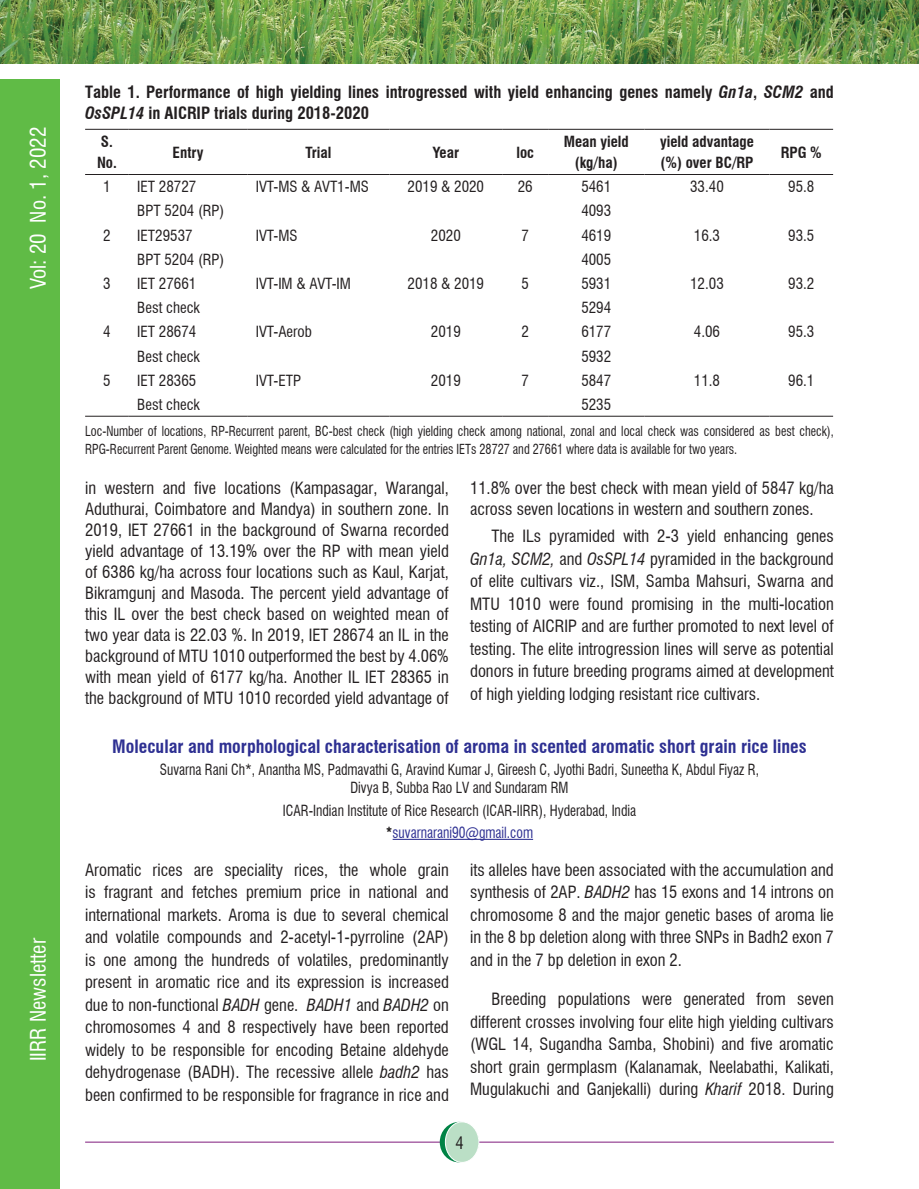
<style>
.page{position:relative;width:919px;height:1189px;background:#fff}
.page>*{position:absolute;margin:0;border:0;box-sizing:border-box;transform-origin:0 0}
.t1{font:condensed 21px "Swiss 721 BT";color:#fff}
.t2{font:700 condensed 18px "Swiss 721 BT";color:#2e3092}
.t3{font:condensed 16.5px/22.5px "Swiss 721 BT";color:#231f20;text-align:justify}
.t4{font:700 condensed 16.5px/21px "Swiss 721 BT";color:#231f20}
.t5{font:condensed 15px "Swiss 721 BT";color:#231f20}
.t6{font:condensed 15px/18px "Swiss 721 BT";color:#231f20;text-align:center;scale:.9 1}
.t7{font:700 condensed 15px/21px "Swiss 721 BT";color:#231f20}
.t8{font:condensed 15px "Swiss 721 BT";color:#2e3092;scale:.9 1}
.t9{font:condensed 13.5px/18px "Swiss 721 BT";color:#231f20;scale:.9 1}
.s1{font-style:italic}
.s2{font-weight:700;color:#231f20}
</style>
<div class="page">
<div style="left:0;top:79px;width:60px;height:1109px;background:#60bb46"></div>
<img style="left:0;top:0;width:918px;height:63px">
<hr style="left:85px;top:1141px;width:748px;height:1px;background:#7f1b7d">
<svg style="left:439px;top:1121px;width:39px;height:40px"></svg>
<div style="left:445px;top:1121px;width:33px;height:40px;background:#bbdfc6;border-radius:50%"></div>
<div style="left:445px;top:1121px;width:34px;height:41px;border:1px solid #fff;border-radius:50%"></div>
<hr style="left:85px;top:129px;width:44px;height:1px;background:#231f20">
<hr style="left:129px;top:129px;width:118px;height:1px;background:#231f20">
<hr style="left:247px;top:129px;width:142px;height:1px;background:#231f20">
<hr style="left:389px;top:129px;width:113px;height:1px;background:#231f20">
<hr style="left:502px;top:129px;width:46px;height:1px;background:#231f20">
<hr style="left:548px;top:129px;width:96px;height:1px;background:#231f20">
<hr style="left:644px;top:129px;width:125px;height:1px;background:#231f20">
<hr style="left:769px;top:129px;width:63px;height:1px;background:#231f20">
<hr style="left:85px;top:174px;width:44px;height:1px;background:#231f20">
<hr style="left:129px;top:174px;width:118px;height:1px;background:#231f20">
<hr style="left:247px;top:174px;width:142px;height:1px;background:#231f20">
<hr style="left:389px;top:174px;width:113px;height:1px;background:#231f20">
<hr style="left:502px;top:174px;width:46px;height:1px;background:#231f20">
<hr style="left:548px;top:174px;width:96px;height:1px;background:#231f20">
<hr style="left:644px;top:174px;width:125px;height:1px;background:#231f20">
<hr style="left:769px;top:174px;width:63px;height:1px;background:#231f20">
<hr style="left:247px;top:416px;width:142px;height:1px;background:#231f20">
<hr style="left:389px;top:416px;width:113px;height:1px;background:#231f20">
<hr style="left:502px;top:416px;width:46px;height:1px;background:#231f20">
<hr style="left:85px;top:416px;width:44px;height:1px;background:#231f20">
<hr style="left:129px;top:416px;width:118px;height:1px;background:#231f20">
<hr style="left:548px;top:416px;width:96px;height:1px;background:#231f20">
<hr style="left:644px;top:416px;width:125px;height:1px;background:#231f20">
<hr style="left:769px;top:416px;width:63px;height:1px;background:#231f20">
<hr style="left:392px;top:838px;width:141px;height:1px;background:#2e3092">
<p class="t1" style="left:25px;top:289px;width:163px;rotate:-90deg">Vol: 20 No. 1, 2022</p>
<p class="t1" style="left:25px;top:1060px;width:124px;rotate:-90deg">IIRR Newsletter</p>
<p class="t4" style="left:85px;top:81px;width:749px">Table 1. Performance of high yielding lines introgressed with yield enhancing genes namely <span class="s1">Gn1a</span>, <span class="s1">SCM2</span> and<br><span class="s1">OsSPL14</span> in AICRIP trials during 2018-2020</p>
<p class="t7" style="left:97px;top:131px;width:21px">S.<br>No.</p>
<p class="t7" style="left:172px;top:142px;width:32px">Entry</p>
<p class="t7" style="left:305px;top:142px;width:27px">Trial</p>
<p class="t7" style="left:432px;top:142px;width:28px">Year</p>
<p class="t7" style="left:516px;top:142px;width:19px">loc</p>
<p class="t7" style="left:563px;top:131px;width:67px;text-align:center">Mean yield (kg/ha)</p>
<p class="t7" style="left:659px;top:131px;width:95px">yield advantage (%) over BC/RP</p>
<p class="t7" style="left:780px;top:142px;width:42px">RPG %</p>
<p class="t5" style="left:103px;top:178px;width:9px">1</p>
<p class="t5" style="left:137px;top:178px;width:61px">IET 28727</p>
<p class="t5" style="left:256px;top:178px;width:114px">IVT-MS &amp; AVT1-MS</p>
<p class="t5" style="left:407px;top:178px;width:78px">2019 &amp; 2020</p>
<p class="t5" style="left:517px;top:178px;width:16px">26</p>
<p class="t5" style="left:581px;top:178px;width:31px">5461</p>
<p class="t5" style="left:689px;top:178px;width:35px">33.40</p>
<p class="t5" style="left:787px;top:178px;width:28px">95.8</p>
<p class="t5" style="left:137px;top:202px;width:88px">BPT 5204 (RP)</p>
<p class="t5" style="left:581px;top:202px;width:31px">4093</p>
<p class="t5" style="left:103px;top:226px;width:9px">2</p>
<p class="t5" style="left:137px;top:226px;width:57px">IET29537</p>
<p class="t5" style="left:256px;top:226px;width:43px">IVT-MS</p>
<p class="t5" style="left:430px;top:226px;width:31px">2020</p>
<p class="t5" style="left:521px;top:226px;width:9px">7</p>
<p class="t5" style="left:581px;top:226px;width:31px">4619</p>
<p class="t5" style="left:693px;top:226px;width:28px">16.3</p>
<p class="t5" style="left:787px;top:226px;width:28px">93.5</p>
<p class="t5" style="left:137px;top:250px;width:88px">BPT 5204 (RP)</p>
<p class="t5" style="left:581px;top:250px;width:31px">4005</p>
<p class="t5" style="left:103px;top:274px;width:9px">3</p>
<p class="t5" style="left:137px;top:274px;width:61px">IET 27661</p>
<p class="t5" style="left:256px;top:274px;width:97px">IVT-IM &amp; AVT-IM</p>
<p class="t5" style="left:407px;top:274px;width:78px">2018 &amp; 2019</p>
<p class="t5" style="left:521px;top:274px;width:9px">5</p>
<p class="t5" style="left:581px;top:274px;width:31px">5931</p>
<p class="t5" style="left:689px;top:274px;width:35px">12.03</p>
<p class="t5" style="left:787px;top:274px;width:28px">93.2</p>
<p class="t5" style="left:137px;top:298px;width:64px">Best check</p>
<p class="t5" style="left:581px;top:298px;width:31px">5294</p>
<p class="t5" style="left:103px;top:323px;width:9px">4</p>
<p class="t5" style="left:137px;top:323px;width:61px">IET 28674</p>
<p class="t5" style="left:256px;top:323px;width:58px">IVT-Aerob</p>
<p class="t5" style="left:430px;top:323px;width:31px">2019</p>
<p class="t5" style="left:521px;top:323px;width:9px">2</p>
<p class="t5" style="left:581px;top:323px;width:31px">6177</p>
<p class="t5" style="left:693px;top:323px;width:28px">4.06</p>
<p class="t5" style="left:787px;top:323px;width:28px">95.3</p>
<p class="t5" style="left:137px;top:347px;width:64px">Best check</p>
<p class="t5" style="left:581px;top:347px;width:31px">5932</p>
<p class="t5" style="left:103px;top:371px;width:9px">5</p>
<p class="t5" style="left:137px;top:371px;width:61px">IET 28365</p>
<p class="t5" style="left:256px;top:371px;width:47px">IVT-ETP</p>
<p class="t5" style="left:430px;top:371px;width:31px">2019</p>
<p class="t5" style="left:521px;top:371px;width:9px">7</p>
<p class="t5" style="left:581px;top:371px;width:31px">5847</p>
<p class="t5" style="left:693px;top:371px;width:28px">11.8</p>
<p class="t5" style="left:787px;top:371px;width:28px">96.1</p>
<p class="t5" style="left:137px;top:395px;width:64px">Best check</p>
<p class="t5" style="left:581px;top:395px;width:31px">5235</p>
<p class="t9" style="left:85px;top:422px;width:833px">Loc-Number of locations, RP-Recurrent parent, BC-best check (high yielding check among national, zonal and local check was considered as best check),<br>RPG-Recurrent Parent Genome. Weighted means were calculated for the entries IETs 28727 and 27661 where data is available for two years.</p>
<p class="t3" style="left:85px;top:477px;width:365px;line-height:21px">in western and five locations (Kampasagar, Warangal, Aduthurai, Coimbatore and Mandya) in southern zone. In 2019, IET 27661 in the background of Swarna recorded yield advantage of 13.19% over the RP with mean yield of 6386 kg/ha across four locations such as Kaul, Karjat, Bikramgunj and Masoda. The percent yield advantage of this IL over the best check based on weighted mean of two year data is 22.03 %. In 2019, IET 28674 an IL in the background of MTU 1010 outperformed the best by 4.06% with mean yield of 6177 kg/ha. Another IL IET 28365 in the background of MTU 1010 recorded yield advantage of</p>
<p class="t3" style="left:470px;top:477px;width:365px;line-height:21px">11.8% over the best check with mean yield of 5847 kg/ha across seven locations in western and southern zones.</p>
<p class="t3" style="left:470px;top:524px;width:365px;text-indent:21px">The ILs pyramided with 2-3 yield enhancing genes <span class="s1">Gn1a, SCM2,</span> and <span class="s1">OsSPL14</span> pyramided in the background of elite cultivars viz., ISM, Samba Mahsuri, Swarna and MTU 1010 were found promising in the multi-location testing of AICRIP and are further promoted to next level of testing. The elite introgression lines will serve as potential donors in future breeding programs aimed at development of high yielding lodging resistant rice cultivars.</p>
<p class="t2" style="left:112px;top:735px;width:695px">Molecular and morphological characterisation of aroma in scented aromatic short grain rice lines</p>
<p class="t6" style="left:160px;top:760px;width:667px">Suvarna Rani Ch*, Anantha MS, Padmavathi G, Aravind Kumar J, Gireesh C, Jyothi Badri, Suneetha K, Abdul Fiyaz R,<br>Divya B, Subba Rao LV and Sundaram RM</p>
<p class="t6" style="left:283px;top:801px;width:394px">ICAR-Indian Institute of Rice Research (ICAR-IIRR), Hyderabad, India</p>
<p class="t8" style="left:385px;top:823px;width:165px"><span class="s2">*</span>suvarnarani90@gmail.com</p>
<p class="t3" style="left:470px;top:858px;width:365px">its alleles have been associated with the accumulation and synthesis of 2AP. <span class="s1">BADH2</span> has 15 exons and 14 introns on chromosome 8 and the major genetic bases of aroma lie in the 8 bp deletion along with three SNPs in Badh2 exon 7 and in the 7 bp deletion in exon 2.</p>
<p class="t3" style="left:470px;top:987px;width:365px;text-indent:21px">Breeding populations were generated from seven different crosses involving four elite high yielding cultivars (WGL 14, Sugandha Samba, Shobini) and five aromatic short grain germplasm (Kalanamak, Neelabathi, Kalikati, Mugulakuchi and Ganjekalli) during <span class="s1">Kharif</span> 2018. During</p>
<p class="t3" style="left:85px;top:858px;width:365px">Aromatic rices are speciality rices, the whole grain is fragrant and fetches premium price in national and international markets. Aroma is due to several chemical and volatile compounds and 2-acetyl-1-pyrroline (2AP) is one among the hundreds of volatiles, predominantly present in aromatic rice and its expression is increased due to non-functional <span class="s1">BADH</span> gene. <span class="s1">BADH1</span> and <span class="s1">BADH2</span> on chromosomes 4 and 8 respectively have been reported widely to be responsible for encoding Betaine aldehyde dehydrogenase (BADH). The recessive allele <span class="s1">badh2</span> has been confirmed to be responsible for fragrance in rice and</p>
<p class="t3" style="left:455px;top:1131px;width:10px">4</p>
</div>
